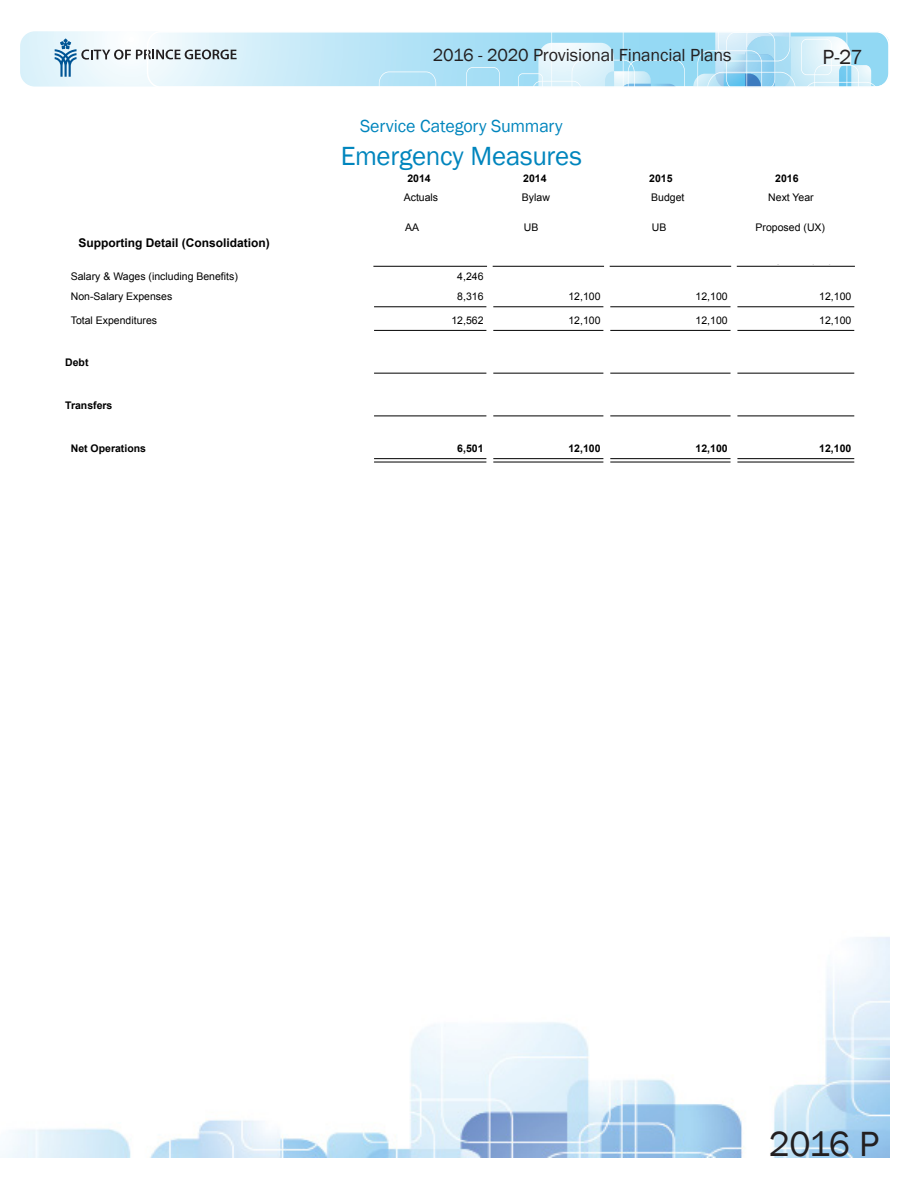
<style>
.page{position:relative;width:918px;height:1188px;background:#fff}
.page>*{position:absolute;margin:0;border:0;box-sizing:border-box;transform-origin:0 0}
.t1{font:36px "Franklin Gothic";color:#231f20}
.t2{font:27px "Franklin Gothic";letter-spacing:-.01em;color:#0085bd}
.t3{font:21px "Franklin Gothic";color:#231f20}
.t4{font:18px "Franklin Gothic";letter-spacing:-.01em;color:#231f20}
.t5{font:18px "Franklin Gothic";letter-spacing:-.01em;color:#0085bd}
.t6{font:700 15px "Arial";color:#000}
.t7{font:700 12px "Arial";color:#000}
.t8{font:10.5px "Arial";color:#000}
.t9{font:700 10.5px "Arial";color:#000}
</style>
<div class="page">
<img style="left:0;top:937px;width:890px;height:221px">
<svg style="left:20px;top:31px;width:126px;height:56px"></svg>
<svg style="left:55px;top:39px;width:91px;height:38px"></svg>
<svg style="left:146px;top:32px;width:743px;height:56px"></svg>
<hr style="left:373px;top:266px;width:114px;height:1px;background:#000">
<hr style="left:493px;top:266px;width:111px;height:1px;background:#000">
<hr style="left:610px;top:266px;width:121px;height:1px;background:#000">
<hr style="left:737px;top:266px;width:118px;height:1px;background:#000">
<hr style="left:374px;top:307px;width:112px;height:1px;background:#000">
<hr style="left:493px;top:307px;width:110px;height:1px;background:#000">
<hr style="left:610px;top:307px;width:121px;height:1px;background:#000">
<hr style="left:737px;top:307px;width:117px;height:1px;background:#000">
<hr style="left:374px;top:330px;width:112px;height:1px;background:#000">
<hr style="left:493px;top:330px;width:110px;height:1px;background:#000">
<hr style="left:610px;top:330px;width:121px;height:1px;background:#000">
<hr style="left:737px;top:330px;width:117px;height:1px;background:#000">
<hr style="left:374px;top:373px;width:112px;height:1px;background:#000">
<hr style="left:493px;top:373px;width:110px;height:1px;background:#000">
<hr style="left:610px;top:373px;width:121px;height:1px;background:#000">
<hr style="left:737px;top:373px;width:117px;height:1px;background:#000">
<hr style="left:374px;top:416px;width:112px;height:1px;background:#000">
<hr style="left:493px;top:416px;width:110px;height:1px;background:#000">
<hr style="left:610px;top:416px;width:121px;height:1px;background:#000">
<hr style="left:737px;top:416px;width:117px;height:1px;background:#000">
<hr style="left:374px;top:458px;width:112px;height:1px;background:#000">
<hr style="left:493px;top:458px;width:110px;height:1px;background:#000">
<hr style="left:610px;top:458px;width:121px;height:1px;background:#000">
<hr style="left:737px;top:458px;width:117px;height:1px;background:#000">
<hr style="left:374px;top:462px;width:112px;height:1px;background:#000">
<hr style="left:493px;top:462px;width:110px;height:1px;background:#000">
<hr style="left:610px;top:462px;width:121px;height:1px;background:#000">
<hr style="left:737px;top:462px;width:117px;height:1px;background:#000">
<p class="t6" style="left:488px;top:44px;width:155px">SERVICE CATEGORY</p>
<h3 class="t4" style="left:433px;top:44px;width:300px">2016 - 2020 Provisional Financial Plans</h3>
<h3 class="t3" style="left:823px;top:44px;width:42px">P-27</h3>
<p class="t5" style="left:360px;top:115px;width:204px">Service Category Summary</p>
<p class="t2" style="left:341px;top:139px;width:243px">Emergency Measures</p>
<p class="t9" style="left:407px;top:171px;width:25px">2014</p>
<p class="t9" style="left:523px;top:171px;width:25px">2014</p>
<p class="t9" style="left:649px;top:171px;width:25px">2015</p>
<p class="t9" style="left:775px;top:171px;width:25px">2016</p>
<p class="t8" style="left:404px;top:190px;width:36px">Actuals</p>
<p class="t8" style="left:522px;top:190px;width:30px">Bylaw</p>
<p class="t8" style="left:651px;top:190px;width:35px">Budget</p>
<p class="t8" style="left:768px;top:190px;width:47px">Next Year</p>
<p class="t8" style="left:405px;top:221px;width:16px">AA</p>
<p class="t8" style="left:524px;top:221px;width:16px">UB</p>
<p class="t8" style="left:652px;top:221px;width:16px">UB</p>
<p class="t8" style="left:756px;top:221px;width:71px">Proposed (UX)</p>
<p class="t7" style="left:79px;top:234px;width:193px">Supporting Detail (Consolidation)</p>
<p class="t8" style="left:71px;top:269px;width:169px">Salary &amp; Wages (including Benefits)</p>
<p class="t8" style="left:457px;top:269px;width:28px">4,246</p>
<p class="t8" style="left:71px;top:289px;width:103px">Non-Salary Expenses</p>
<p class="t8" style="left:457px;top:289px;width:28px">8,316</p>
<p class="t8" style="left:568px;top:289px;width:34px">12,100</p>
<p class="t8" style="left:696px;top:289px;width:34px">12,100</p>
<p class="t8" style="left:819px;top:289px;width:34px">12,100</p>
<p class="t8" style="left:71px;top:313px;width:88px">Total Expenditures</p>
<p class="t8" style="left:451px;top:313px;width:34px">12,562</p>
<p class="t8" style="left:568px;top:313px;width:34px">12,100</p>
<p class="t8" style="left:696px;top:313px;width:34px">12,100</p>
<p class="t8" style="left:819px;top:313px;width:34px">12,100</p>
<p class="t9" style="left:65px;top:356px;width:25px">Debt</p>
<p class="t9" style="left:65px;top:398px;width:49px">Transfers</p>
<p class="t9" style="left:71px;top:441px;width:77px">Net Operations</p>
<p class="t9" style="left:457px;top:441px;width:28px">6,501</p>
<p class="t9" style="left:568px;top:441px;width:34px">12,100</p>
<p class="t9" style="left:696px;top:441px;width:34px">12,100</p>
<p class="t9" style="left:819px;top:441px;width:34px">12,100</p>
<h1 class="t1" style="left:769px;top:1122px;width:112px">2016 P</h1>
</div>
